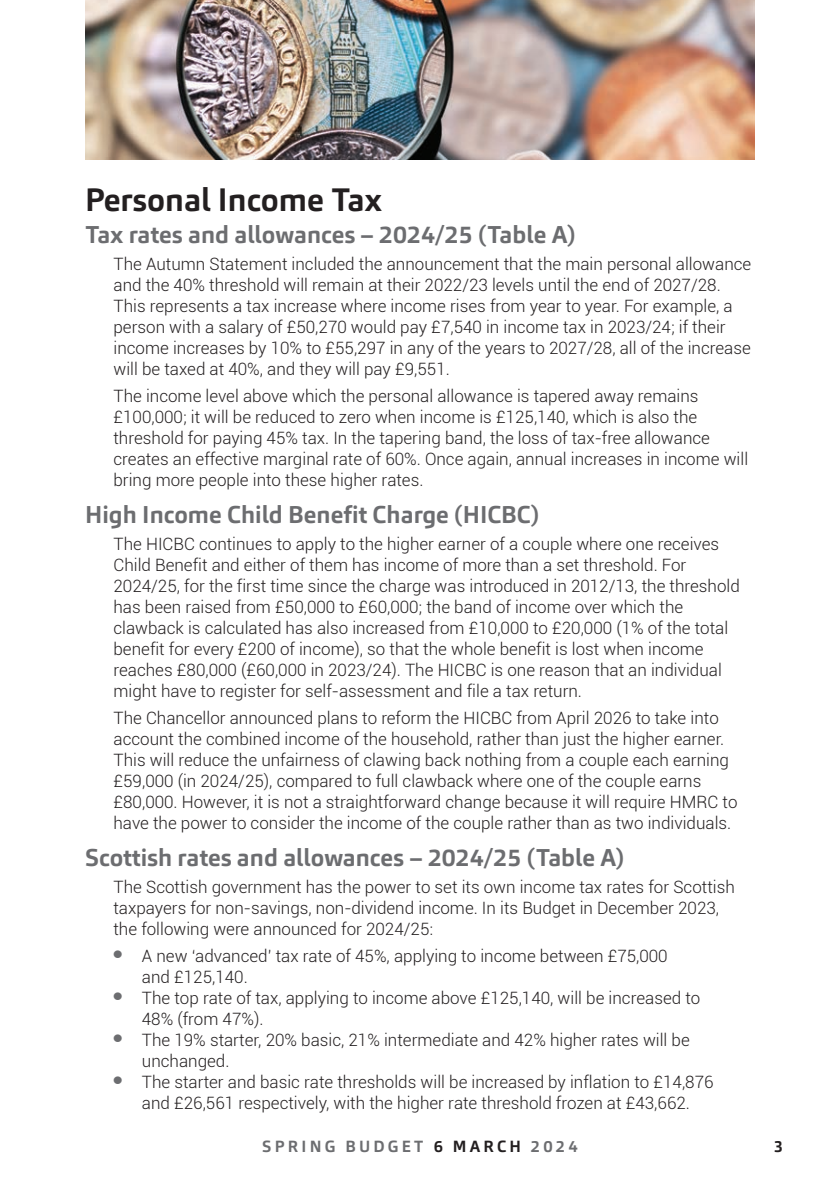
<style>
.page{position:relative;width:840px;height:1191px;background:#fff}
.page>*{position:absolute;margin:0;border:0;box-sizing:border-box;transform-origin:0 0}
.t1{font:700 32px "Carnac";color:#231f20}
.t2{font:700 24px "Carnac";color:#6c6d70}
.t3{font:300 17px/21px "Roboto";color:#231f20}
.t4{font:700 16px "Carnac";letter-spacing:.2em;color:#6c6d70}
.t5{font:700 16px "Carnac";color:#231f20}
.s1{color:#231f20}
</style>
<div class="page">
<img style="left:85px;top:0;width:669px;height:159px">
<h1 class="t1" style="left:85px;top:179px;width:298px">Personal Income Tax</h1>
<h2 class="t2" style="left:85px;top:219px;width:491px">Tax rates and allowances – 2024/25 (Table A)</h2>
<p class="t3" style="left:113px;top:253px;width:639px">The Autumn Statement included the announcement that the main personal allowance and the 40% threshold will remain at their 2022/23 levels until the end of 2027/28.<br>This represents a tax increase where income rises from year to year. For example, a person with a salary of £50,270 would pay £7,540 in income tax in 2023/24; if their income increases by 10% to £55,297 in any of the years to 2027/28, all of the increase will be taxed at 40%, and they will pay £9,551.</p>
<p class="t3" style="left:113px;top:384px;width:636px">The income level above which the personal allowance is tapered away remains £100,000; it will be reduced to zero when income is £125,140, which is also the threshold for paying 45% tax. In the tapering band, the loss of tax-free allowance creates an effective marginal rate of 60%. Once again, annual increases in income will bring more people into these higher rates.</p>
<h2 class="t2" style="left:85px;top:499px;width:455px">High Income Child Benefit Charge (HICBC)</h2>
<p class="t3" style="left:113px;top:533px;width:627px">The HICBC continues to apply to the higher earner of a couple where one receives Child Benefit and either of them has income of more than a set threshold. For 2024/25, for the first time since the charge was introduced in 2012/13, the threshold has been raised from £50,000 to £60,000; the band of income over which the clawback is calculated has also increased from £10,000 to £20,000 (1% of the total benefit for every £200 of income), so that the whole benefit is lost when income reaches £80,000 (£60,000 in 2023/24). The HICBC is one reason that an individual might have to register for self-assessment and file a tax return.</p>
<p class="t3" style="left:113px;top:706px;width:625px">The Chancellor announced plans to reform the HICBC from April 2026 to take into account the combined income of the household, rather than just the higher earner.<br>This will reduce the unfairness of clawing back nothing from a couple each earning £59,000 (in 2024/25), compared to full clawback where one of the couple earns £80,000. However, it is not a straightforward change because it will require HMRC to have the power to consider the income of the couple rather than as two individuals.</p>
<h2 class="t2" style="left:85px;top:842px;width:540px">Scottish rates and allowances – 2024/25 (Table A)</h2>
<p class="t3" style="left:113px;top:876px;width:622px">The Scottish government has the power to set its own income tax rates for Scottish taxpayers for non-savings, non-dividend income. In its Budget in December 2023, the following were announced for 2024/25:</p>
<p class="t3" style="left:142px;top:944px;width:527px;text-indent:-28px"><sup>●</sup> A new ‘advanced’ tax rate of 45%, applying to income between £75,000 and £125,140.</p>
<p class="t3" style="left:142px;top:986px;width:559px;text-indent:-28px"><sup>●</sup> The top rate of tax, applying to income above £125,140, will be increased to<br>48% (from 47%).</p>
<p class="t3" style="left:142px;top:1028px;width:549px;text-indent:-28px"><sup>●</sup> The 19% starter, 20% basic, 21% intermediate and 42% higher rates will be unchanged.</p>
<p class="t3" style="left:113px;top:1070px;width:601px;text-align:center"><sup>●</sup> The starter and basic rate thresholds will be increased by inflation to £14,876 and £26,561 respectively, with the higher rate threshold frozen at £43,662.</p>
<p class="t4" style="left:262px;top:1136px;width:317px">SPRING BUDGET <span class="s1">6 MARCH</span> 2024</p>
<p class="t5" style="left:773px;top:1136px;width:11px">3</p>
</div>
